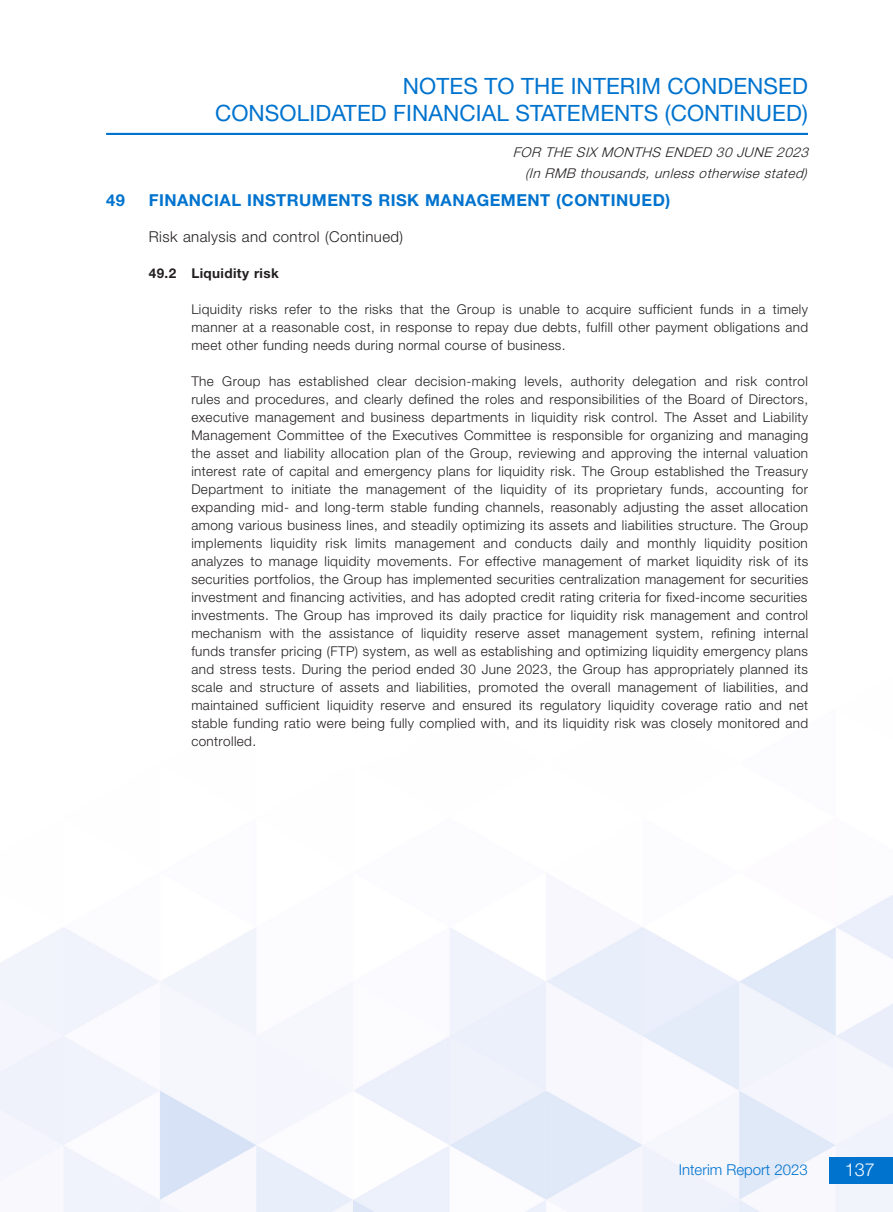
<style>
.page{position:relative;width:893px;height:1212px;background:#fff}
.page>*{position:absolute;margin:0;border:0;box-sizing:border-box;transform-origin:0 0}
.t1{font:22.5px/27px "Helvetica Neue LT Std";letter-spacing:.005em;color:#0073ce;text-align:right}
.t2{font:300 18px "Helvetica Neue LT Std";color:#fff}
.t3{font:700 16.5px "Helvetica Neue LT Std";letter-spacing:.03em;color:#0073ce}
.t4{font:300 15px "Helvetica Neue LT Std";letter-spacing:.03em;color:#231f20}
.t5{font:300 15px "Helvetica Neue LT Std";color:#0073ce}
.t6{font:300 13.5px/18px "Helvetica Neue LT Std";letter-spacing:.03em;color:#231f20;text-align:justify}
.t7{font:italic 300 13.5px/21px "Helvetica Neue LT Std";color:#231f20;text-align:center}
.t8{font:700 13.5px "Helvetica Neue LT Std";letter-spacing:.03em;color:#231f20}
</style>
<div class="page">
<img style="left:0;top:132px;width:893px;height:1080px">
<div style="left:829px;top:1157px;width:64px;height:26px;background:#0073ce"></div>
<hr style="left:106px;top:133px;width:702px;height:2px;background:#0073ce">
<h1 class="t1" style="left:215px;top:72px;width:594px">NOTES TO THE INTERIM CONDENSED<br>CONSOLIDATED FINANCIAL STATEMENTS (CONTINUED)</h1>
<p class="t7" style="left:513px;top:141px;width:301px">FOR THE SIX MONTHS ENDED 30 JUNE 2023 (In RMB thousands,unless otherwise stated)</p>
<p class="t3" style="left:106px;top:190px;width:20px">49</p>
<p class="t3" style="left:149px;top:190px;width:523px">FINANCIAL INSTRUMENTS RISK MANAGEMENT (CONTINUED)</p>
<p class="t4" style="left:149px;top:228px;width:256px">Risk analysis and control (Continued)</p>
<p class="t8" style="left:149px;top:265px;width:132px">49.2 Liquidity risk</p>
<p class="t6" style="left:191px;top:300px;width:618px">Liquidity risks refer to the risks that the Group is unable to acquire sufficient funds in a timely manner at a reasonable cost, in response to repay due debts, fulfill other payment obligations and meet other funding needs during normal course of business.</p>
<p class="t6" style="left:191px;top:372px;width:618px">The Group has established clear decision-making levels, authority delegation and risk control rules and procedures, and clearly defined the roles and responsibilities of the Board of Directors, executive management and business departments in liquidity risk control. The Asset and Liability Management Committee of the Executives Committee is responsible for organizing and managing the asset and liability allocation plan of the Group, reviewing and approving the internal valuation interest rate of capital and emergency plans for liquidity risk. The Group established the Treasury Department to initiate the management of the liquidity of its proprietary funds, accounting for expanding mid- and long-term stable funding channels, reasonably adjusting the asset allocation among various business lines, and steadily optimizing its assets and liabilities structure. The Group implements liquidity risk limits management and conducts daily and monthly liquidity position analyzes to manage liquidity movements. For effective management of market liquidity risk of its securities portfolios, the Group has implemented securities centralization management for securities investment and financing activities, and has adopted credit rating criteria for fixed-income securities investments. The Group has improved its daily practice for liquidity risk management and control mechanism with the assistance of liquidity reserve asset management system, refining internal funds transfer pricing (FTP) system, as well as establishing and optimizing liquidity emergency plans and stress tests. During the period ended 30 June 2023, the Group has appropriately planned its scale and structure of assets and liabilities, promoted the overall management of liabilities, and maintained sufficient liquidity reserve and ensured its regulatory liquidity coverage ratio and net stable funding ratio were being fully complied with, and its liquidity risk was closely monitored and controlled.</p>
<p class="t5" style="left:679px;top:1160px;width:131px">Interim Report 2023</p>
<h2 class="t2" style="left:845px;top:1159px;width:32px">137</h2>
</div>
